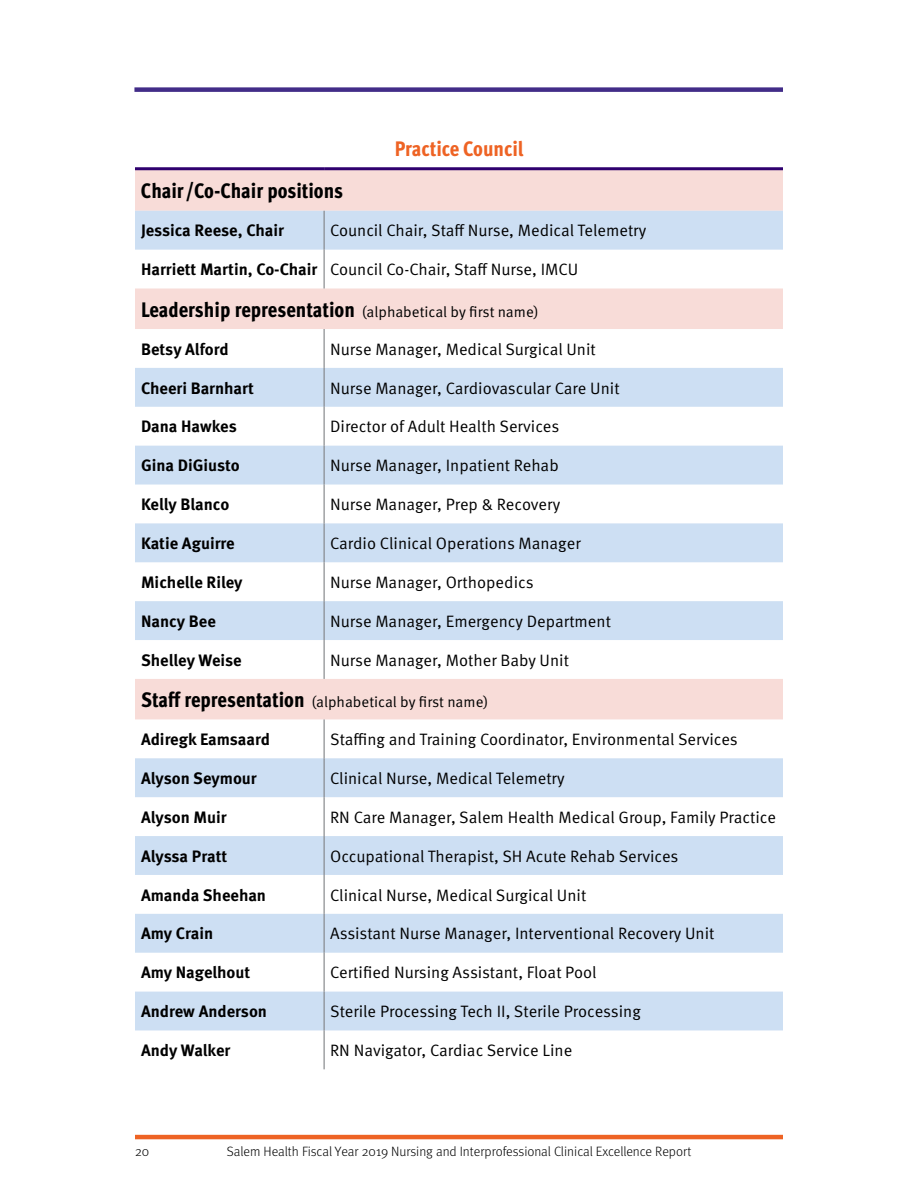
<style>
.page{position:relative;width:918px;height:1188px;background:#fff}
.page>*{position:absolute;margin:0;border:0;box-sizing:border-box;transform-origin:0 0}
.t1{font:800 condensed 21px "Meta Pro";color:#000}
.t2{font:800 condensed 21px "Meta Pro";letter-spacing:-.005em;color:#ee6324}
.t3{font:16.5px "Meta Pro Norm";color:#000}
.t4{font:700 16.5px "Meta Pro";color:#000}
.t5{font:15px "Meta Pro Norm";color:#000}
.t6{font:300 13.5px "Meta Pro";color:#000}
.s1{font-family:"Meta Pro";font-weight:700}
.s2{font-family:"Meta Pro";font-weight:800;font-stretch:condensed;font-size:21px}
</style>
<div class="page">
<div style="left:134px;top:87px;width:649px;height:5px;background:#422c88"></div>
<hr style="left:135px;top:1135px;width:648px;height:4px;background:#ee6324">
<div style="left:135px;top:170px;width:648px;height:41px;background:#f8dcd8"></div>
<svg style="left:135px;top:211px;width:648px;height:819px"></svg>
<hr style="left:324px;top:211px;width:1px;height:39px;background:#808285">
<hr style="left:324px;top:250px;width:1px;height:39px;background:#808285">
<hr style="left:324px;top:329px;width:1px;height:39px;background:#808285">
<hr style="left:324px;top:368px;width:1px;height:39px;background:#808285">
<hr style="left:324px;top:407px;width:1px;height:39px;background:#808285">
<hr style="left:324px;top:446px;width:1px;height:39px;background:#808285">
<hr style="left:324px;top:485px;width:1px;height:38px;background:#808285">
<hr style="left:324px;top:523px;width:1px;height:39px;background:#808285">
<hr style="left:324px;top:562px;width:1px;height:39px;background:#808285">
<hr style="left:324px;top:601px;width:1px;height:39px;background:#808285">
<hr style="left:324px;top:640px;width:1px;height:39px;background:#808285">
<hr style="left:324px;top:719px;width:1px;height:39px;background:#808285">
<hr style="left:324px;top:758px;width:1px;height:39px;background:#808285">
<hr style="left:324px;top:797px;width:1px;height:39px;background:#808285">
<hr style="left:324px;top:836px;width:1px;height:39px;background:#808285">
<hr style="left:324px;top:875px;width:1px;height:39px;background:#808285">
<hr style="left:324px;top:914px;width:1px;height:39px;background:#808285">
<hr style="left:324px;top:953px;width:1px;height:39px;background:#808285">
<hr style="left:324px;top:992px;width:1px;height:38px;background:#808285">
<hr style="left:324px;top:1030px;width:1px;height:39px;background:#808285">
<hr style="left:135px;top:167px;width:189px;height:3px;background:#2f006f">
<hr style="left:324px;top:167px;width:459px;height:3px;background:#2f006f">
<p class="t2" style="left:395px;top:133px;width:130px">Practice Council</p>
<p class="t1" style="left:141px;top:175px;width:204px">Chair/Co-Chair positions</p>
<p class="t4" style="left:141px;top:218px;width:145px">Jessica Reese, Chair</p>
<p class="t3" style="left:330px;top:218px;width:318px">Council Chair, Staff Nurse, Medical Telemetry</p>
<p class="t3" style="left:141px;top:257px;width:439px"><span class="s1">Harriett Martin, Co-Chair</span> Council Co-Chair, Staff Nurse, IMCU</p>
<p class="t5" style="left:141px;top:300px;width:399px"><span class="s2">Leadership representation</span> (alphabetical by first name)</p>
<p class="t4" style="left:141px;top:336px;width:89px">Betsy Alford</p>
<p class="t3" style="left:330px;top:336px;width:267px">Nurse Manager, Medical Surgical Unit</p>
<p class="t4" style="left:141px;top:375px;width:115px">Cheeri Barnhart</p>
<p class="t3" style="left:330px;top:375px;width:291px">Nurse Manager, Cardiovascular Care Unit</p>
<p class="t4" style="left:141px;top:414px;width:97px">Dana Hawkes</p>
<p class="t3" style="left:330px;top:414px;width:231px">Director of Adult Health Services</p>
<p class="t4" style="left:141px;top:453px;width:100px">Gina DiGiusto</p>
<p class="t3" style="left:330px;top:453px;width:230px">Nurse Manager, Inpatient Rehab</p>
<p class="t4" style="left:141px;top:492px;width:90px">Kelly Blanco</p>
<p class="t3" style="left:330px;top:492px;width:232px">Nurse Manager, Prep &amp; Recovery</p>
<p class="t4" style="left:141px;top:530px;width:95px">Katie Aguirre</p>
<p class="t3" style="left:330px;top:531px;width:252px">Cardio Clinical Operations Manager</p>
<p class="t4" style="left:141px;top:569px;width:103px">Michelle Riley</p>
<p class="t3" style="left:330px;top:570px;width:205px">Nurse Manager, Orthopedics</p>
<p class="t4" style="left:141px;top:608px;width:76px">Nancy Bee</p>
<p class="t3" style="left:330px;top:609px;width:282px">Nurse Manager, Emergency Department</p>
<p class="t4" style="left:141px;top:647px;width:102px">Shelley Weise</p>
<p class="t3" style="left:330px;top:647px;width:240px">Nurse Manager, Mother Baby Unit</p>
<p class="t5" style="left:141px;top:691px;width:349px"><span class="s2">Staff representation</span> (alphabetical by first name)</p>
<p class="t4" style="left:141px;top:726px;width:130px">Adiregk Eamsaard</p>
<p class="t3" style="left:330px;top:727px;width:409px">Staffing and Training Coordinator, Environmental Services</p>
<p class="t4" style="left:141px;top:765px;width:117px">Alyson Seymour</p>
<p class="t3" style="left:330px;top:766px;width:236px">Clinical Nurse, Medical Telemetry</p>
<p class="t4" style="left:141px;top:804px;width:87px">Alyson Muir</p>
<p class="t3" style="left:330px;top:805px;width:447px">RN Care Manager, Salem Health Medical Group, Family Practice</p>
<p class="t4" style="left:141px;top:843px;width:88px">Alyssa Pratt</p>
<p class="t3" style="left:330px;top:844px;width:350px">Occupational Therapist, SH Acute Rehab Services</p>
<p class="t4" style="left:141px;top:882px;width:127px">Amanda Sheehan</p>
<p class="t3" style="left:330px;top:882px;width:258px">Clinical Nurse, Medical Surgical Unit</p>
<p class="t4" style="left:141px;top:921px;width:74px">Amy Crain</p>
<p class="t3" style="left:330px;top:921px;width:386px">Assistant Nurse Manager, Interventional Recovery Unit</p>
<p class="t4" style="left:141px;top:960px;width:111px">Amy Nagelhout</p>
<p class="t3" style="left:330px;top:960px;width:268px">Certified Nursing Assistant, Float Pool</p>
<p class="t4" style="left:141px;top:999px;width:128px">Andrew Anderson</p>
<p class="t3" style="left:330px;top:999px;width:312px">Sterile Processing Tech II, Sterile Processing</p>
<p class="t4" style="left:141px;top:1037px;width:91px">Andy Walker</p>
<p class="t3" style="left:330px;top:1038px;width:244px">RN Navigator, Cardiac Service Line</p>
<p class="t6" style="left:135px;top:1142px;width:16px">20</p>
<p class="t6" style="left:227px;top:1142px;width:466px">Salem Health Fiscal Year 2019 Nursing and Interprofessional Clinical Excellence Report</p>
</div>
